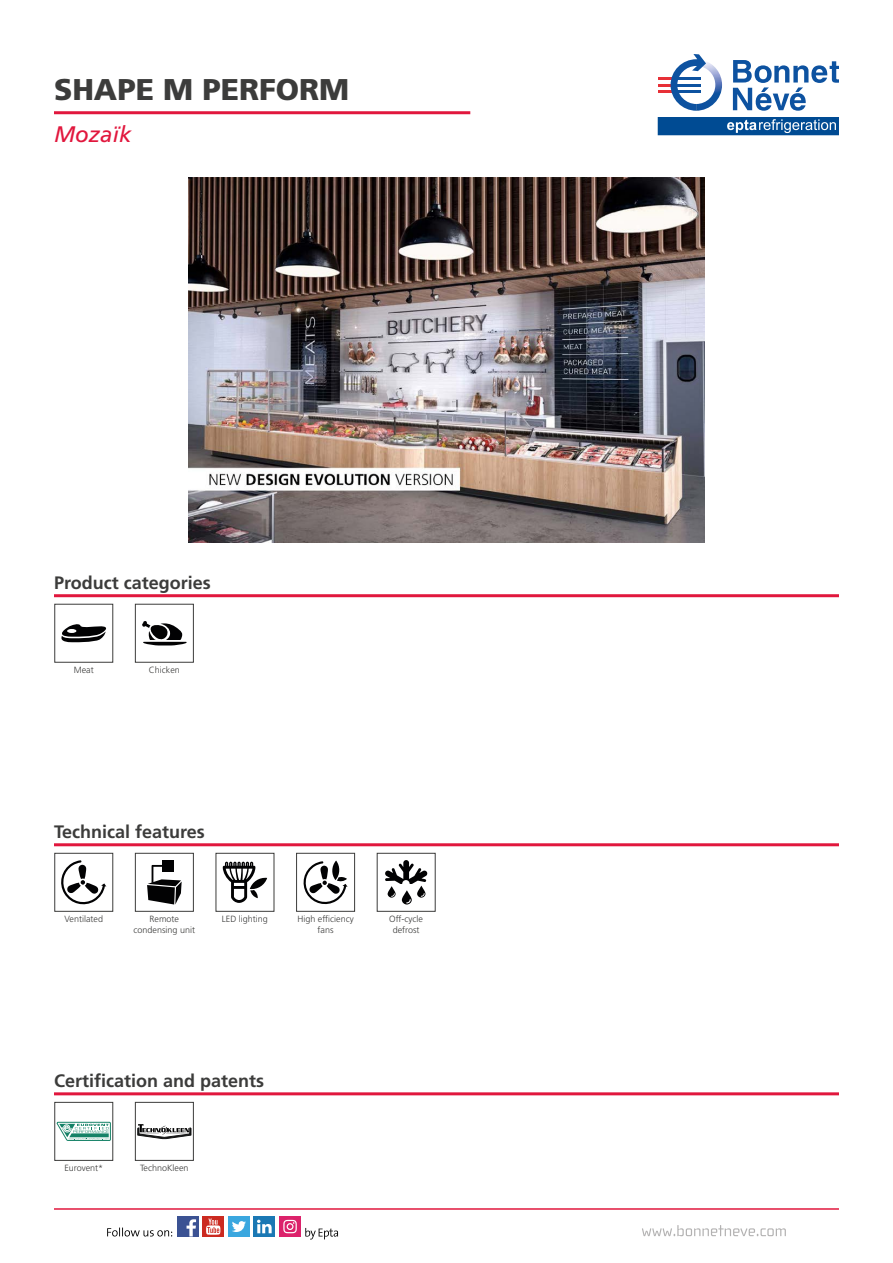
<style>
.page{position:relative;width:893px;height:1263px;background:#fff}
.page>*{position:absolute;margin:0;border:0;box-sizing:border-box;transform-origin:0 0}
.t1{font:900 30px "Frutiger LT Std";color:#3c3c3b}
.t2{font:italic 22.5px "Frutiger LT Std";color:#e1173d}
.t3{font:700 18px "Frutiger LT Std";color:#3c3c3b}
.t4{font:300 9px/10.8px "Frutiger LT Std";color:#3c3c3b;text-align:center}
</style>
<div class="page">
<hr style="left:54px;top:1208px;width:785px;height:2px;background:#e1173d">
<div style="left:203px;top:1216px;width:21px;height:21px;background:#cb2a20"></div>
<svg style="left:206px;top:1218px;width:14px;height:17px"></svg>
<div style="left:177px;top:1216px;width:21px;height:21px;background:#3b5293"></div>
<svg style="left:187px;top:1219px;width:9px;height:17px"></svg>
<div style="left:254px;top:1216px;width:21px;height:21px;background:#1a78b4"></div>
<svg style="left:257px;top:1220px;width:15px;height:13px"></svg>
<div style="left:228px;top:1216px;width:22px;height:21px;background:#3aa7df"></div>
<svg style="left:232px;top:1221px;width:14px;height:11px"></svg>
<svg style="left:107px;top:1227px;width:65px;height:9px"></svg>
<svg style="left:305px;top:1228px;width:33px;height:11px"></svg>
<div style="left:279px;top:1216px;width:22px;height:21px;background:#dc226b"></div>
<svg style="left:283px;top:1220px;width:14px;height:13px"></svg>
<hr style="left:54px;top:111px;width:416px;height:3px;background:#e1173d">
<hr style="left:54px;top:1092px;width:785px;height:3px;background:#e1173d">
<hr style="left:54px;top:843px;width:785px;height:3px;background:#e1173d">
<hr style="left:54px;top:594px;width:785px;height:3px;background:#e1173d">
<svg style="left:642px;top:1225px;width:144px;height:11px"></svg>
<svg style="left:658px;top:117px;width:181px;height:18px;background:#2061a0"></svg>
<svg style="left:733px;top:60px;width:106px;height:51px"></svg>
<hr style="left:658px;top:77px;width:17px;height:3px;background:#e73037">
<hr style="left:658px;top:84px;width:17px;height:3px;background:#e73037">
<hr style="left:658px;top:90px;width:17px;height:3px;background:#e73037">
<img style="left:706px;top:62px;width:16px;height:47px">
<svg style="left:671px;top:54px;width:35px;height:57px"></svg>
<img style="left:189px;top:177px;width:515px;height:365px">
<svg style="left:61px;top:624px;width:45px;height:18px"></svg>
<div style="left:54px;top:604px;width:59px;height:59px;border:1px solid #3c3c3b"></div>
<svg style="left:142px;top:621px;width:45px;height:24px"></svg>
<div style="left:135px;top:604px;width:59px;height:59px;border:1px solid #3c3c3b"></div>
<svg style="left:57px;top:1122px;width:54px;height:19px"></svg>
<div style="left:54px;top:1102px;width:59px;height:59px;border:1px solid #3c3c3b"></div>
<svg style="left:138px;top:1124px;width:53px;height:15px"></svg>
<div style="left:135px;top:1102px;width:59px;height:59px;border:1px solid #3c3c3b"></div>
<svg style="left:303px;top:861px;width:45px;height:44px"></svg>
<svg style="left:331px;top:860px;width:9px;height:20px"></svg>
<div style="left:296px;top:853px;width:59px;height:59px;border:1px solid #3c3c3b"></div>
<svg style="left:385px;top:860px;width:43px;height:44px"></svg>
<div style="left:377px;top:853px;width:59px;height:59px;border:1px solid #3c3c3b"></div>
<svg style="left:61px;top:860px;width:45px;height:45px"></svg>
<div style="left:54px;top:853px;width:59px;height:59px;border:1px solid #3c3c3b"></div>
<div style="left:163px;top:860px;width:11px;height:12px;background:#020203"></div>
<svg style="left:147px;top:865px;width:35px;height:39px"></svg>
<div style="left:135px;top:853px;width:59px;height:59px;border:1px solid #3c3c3b"></div>
<svg style="left:250px;top:877px;width:17px;height:13px"></svg>
<svg style="left:223px;top:862px;width:35px;height:41px"></svg>
<div style="left:216px;top:853px;width:58px;height:59px;border:1px solid #3c3c3b"></div>
<h1 class="t1" style="left:54px;top:72px;width:297px">SHAPE M PERFORM</h1>
<h2 class="t2" style="left:54px;top:121px;width:79px">Mozaïk</h2>
<h3 class="t3" style="left:54px;top:572px;width:158px">Product categories</h3>
<p class="t4" style="left:74px;top:664px;width:21px">Meat</p>
<p class="t4" style="left:149px;top:664px;width:33px">Chicken</p>
<h3 class="t3" style="left:54px;top:821px;width:152px">Technical features</h3>
<p class="t4" style="left:65px;top:914px;width:40px">Ventilated</p>
<p class="t4" style="left:134px;top:914px;width:63px">Remote condensing unit</p>
<p class="t4" style="left:222px;top:914px;width:48px">LED lighting</p>
<p class="t4" style="left:297px;top:914px;width:58px">High efficiency fans</p>
<p class="t4" style="left:389px;top:914px;width:35px">Off-cycle defrost</p>
<h3 class="t3" style="left:54px;top:1070px;width:212px">Certification and patents</h3>
<p class="t4" style="left:64px;top:1163px;width:40px">Eurovent*</p>
<p class="t4" style="left:140px;top:1163px;width:50px">TechnoKleen</p>
</div>
